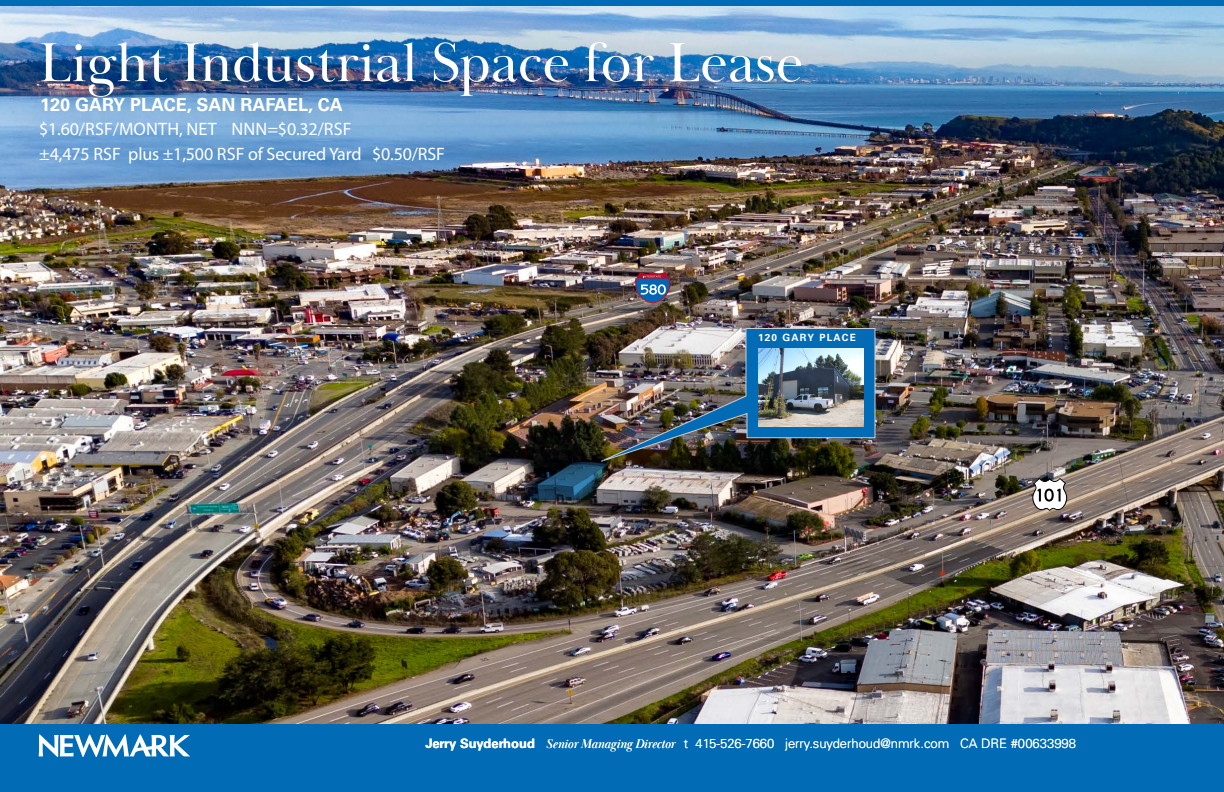
<style>
.page{position:relative;width:1224px;height:792px;background:#026bb6}
.page>*{position:absolute;margin:0;border:0;box-sizing:border-box;transform-origin:0 0}
.H_57_60{font:57px "Baskerville Display PT";color:#fff}
.H_57_60-2{font:18px "Myriad Pro";letter-spacing:-.01em;color:#fff}
.H_57_60-3{font:18px "Myriad Pro";letter-spacing:.01em;color:#fff}
.H_57_60-4{font:700 18px "Univers LT Pro 65";color:#fff}
._9_12_5_Name{font:300 13px "Univers LT Pro 45";color:#fff}
.Section_Header{font:700 10px "Univers LT Pro 65";letter-spacing:.125em;color:#fff}
.s1{font-family:"Univers LT Pro 65";font-weight:700}
.s2{font-family:"Baskerville Display PT";font-weight:400;font-style:italic}
</style>
<div class="page">
<svg style="left:39px;top:734px;width:151px;height:23px"></svg>
<img style="left:0;top:6px;width:1224px;height:718px">
<svg style="left:628px;top:272px;width:50px;height:31px"></svg>
<svg style="left:1031px;top:478px;width:37px;height:34px"></svg>
<img style="left:518px;top:328px;width:358px;height:174px">
<p class="H_57_60" style="left:39px;top:28px;width:766px">Light Industrial Space for Lease</p>
<p class="H_57_60-3" style="left:39px;top:117px;width:314px">$1.60/RSF/MONTH, NET NNN=$0.32/RSF</p>
<p class="H_57_60-2" style="left:39px;top:142px;width:407px">±4,475 RSF plus ±1,500 RSF of Secured Yard $0.50/RSF</p>
<p class="H_57_60-4" style="left:40px;top:92px;width:304px">120 GARY PLACE, SAN RAFAEL, CA</p>
<p class="Section_Header" style="left:758px;top:331px;width:99px">120 GARY PLACE</p>
<p class="_9_12_5_Name" style="left:425px;top:735px;width:652px"><span class="s1">Jerry Suyderhoud</span> <span class="s2">Senior Managing Director</span> t 415-526-7660 jerry.suyderhoud@nmrk.com CA DRE #00633998</p>
</div>
